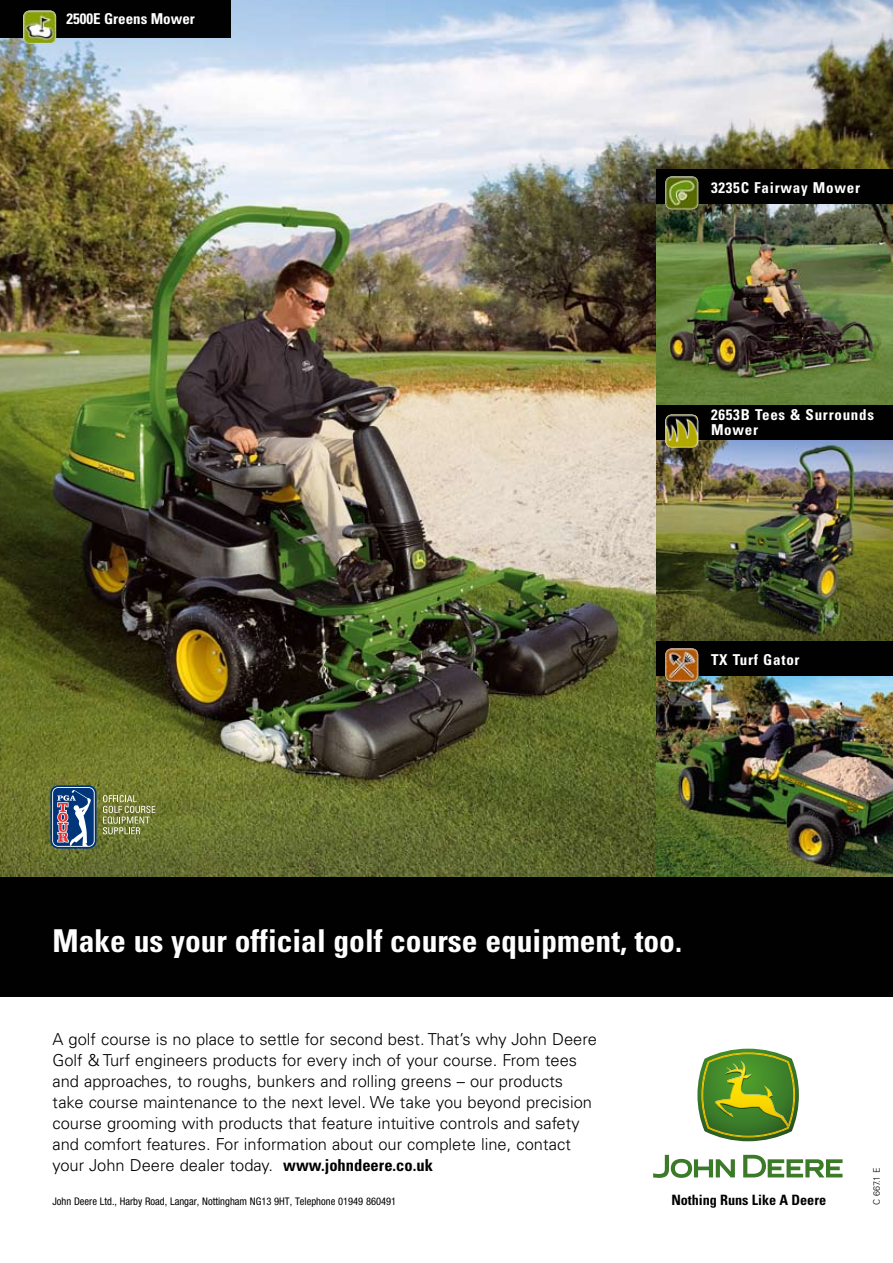
<style>
.page{position:relative;width:893px;height:1263px;background:#fff}
.page>*{position:absolute;margin:0;border:0;box-sizing:border-box;transform-origin:0 0}
.t1{font:700 condensed 31.5px "Univers LT Std";color:#fff}
.t2{font:300 16.5px/21px "Univers LT Std";color:#010101}
.t3{font:700 condensed 15px/15px "Univers LT Std";letter-spacing:.05em;color:#fff}
.t4{font:700 condensed 15px "Univers LT Std";color:#fff}
.t5{font:700 condensed 14.25px "Univers LT Std";letter-spacing:-.005em;color:#010101}
.t6{font:condensed 10.5px "Helvetica Neue LT Pro";color:#000}
.t7{font:300 9px "Univers LT Std";color:#010101}
.s1{font-weight:700;font-stretch:condensed}
</style>
<div class="page">
<img style="left:0;top:0;width:893px;height:877px">
<svg style="left:743px;top:1155px;width:100px;height:22px"></svg>
<svg style="left:653px;top:1155px;width:82px;height:23px"></svg>
<svg style="left:697px;top:1049px;width:102px;height:92px;background:#749c3f"></svg>
<div style="left:50px;top:785px;width:47px;height:64px;background:#003579;border-radius:8px"></div>
<svg style="left:52px;top:787px;width:43px;height:60px"></svg>
<div style="left:53px;top:788px;width:41px;height:58px;background:#003579;border-radius:5px"></div>
<svg style="left:97px;top:845px;width:3px;height:4px"></svg>
<svg style="left:57px;top:790px;width:34px;height:56px"></svg>
<svg style="left:103px;top:795px;width:52px;height:39px;background:#8b9258"></svg>
<img style="left:656px;top:675px;width:237px;height:202px">
<img style="left:656px;top:439px;width:237px;height:202px">
<img style="left:656px;top:203px;width:237px;height:202px">
<div style="left:0;top:877px;width:893px;height:119px;background:#010101"></div>
<div style="left:656px;top:405px;width:237px;height:34px;background:#010101"></div>
<div style="left:656px;top:641px;width:237px;height:34px;background:#010101"></div>
<div style="left:656px;top:169px;width:237px;height:34px;background:#010101"></div>
<div style="left:0;top:0;width:231px;height:38px;background:#010101"></div>
<img style="left:665px;top:648px;width:33px;height:33px">
<img style="left:23px;top:11px;width:33px;height:32px">
<img style="left:665px;top:414px;width:33px;height:33px">
<img style="left:665px;top:176px;width:33px;height:33px">
<p class="t4" style="left:67px;top:9px;width:130px">2500E Greens Mower</p>
<p class="t3" style="left:711px;top:180px;width:151px">3235C Fairway Mower</p>
<p class="t3" style="left:711px;top:407px;width:165px">2653B Tees &amp; Surrounds<br>Mower</p>
<p class="t3" style="left:711px;top:652px;width:90px">TX Turf Gator</p>
<h1 class="t1" style="left:53px;top:921px;width:631px">Make us your official golf course equipment, too.</h1>
<p class="t2" style="left:53px;top:1029px;width:546px">A golf course is no place to settle for second best. That’s why John Deere Golf &amp; Turf engineers products for every inch of your course. From tees and approaches, to roughs, bunkers and rolling greens – our products take course maintenance to the next level. We take you beyond precision course grooming with products that feature intuitive controls and safety and comfort features. For information about our complete line, contact your John Deere dealer today. <span class="s1">www.johndeere.co.uk</span></p>
<p class="t6" style="left:53px;top:1195px;width:345px">John Deere Ltd., Harby Road, Langar, Nottingham NG13 9HT, Telephone 01949 860491</p>
<p class="t5" style="left:671px;top:1191px;width:156px">Nothing Runs Like A Deere</p>
<p class="t7" style="left:871px;top:1205px;width:39px;rotate:-90deg">C 667.1 E</p>
</div>
